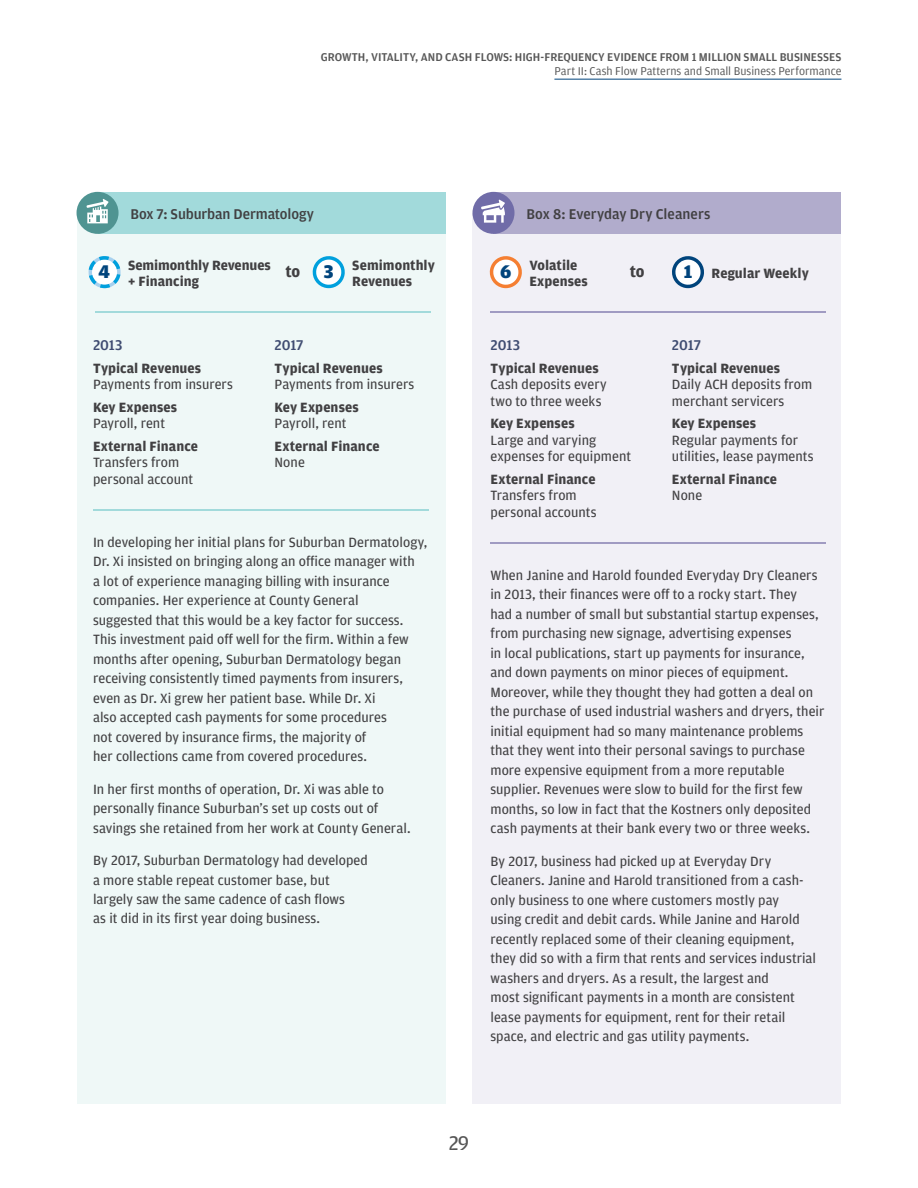
<style>
.page{position:relative;width:918px;height:1188px;background:#fff}
.page>*{position:absolute;margin:0;border:0;box-sizing:border-box;transform-origin:0 0}
.t1{font:21px "Amplitude";color:#565656}
.Paragraph{font:900 19.5px "Amplitude";color:#00447c}
.t2{font:700 16.5px "Amplitude";color:#414042}
.t3{font:500 15px "Amplitude";letter-spacing:-.005em;color:#414042}
.t4{font:500 15px "Amplitude";letter-spacing:-.005em;color:#3f4c71}
.Paragraph-2{font:14.25px/19.5px "Amplitude";color:#414042}
.Paragraph-3{font:700 14.25px/16.5px "Amplitude";color:#414042}
.t5{font:500 12px "Amplitude";color:#565656}
.t6{font:12px "Amplitude TF";color:#565656}
.s1{font-weight:700}
.s2{font-weight:400}
.s3{font-weight:900;font-size:19.5px;color:#00447c}
</style>
<div class="page">
<hr style="left:554px;top:79px;width:287px;height:1px;background:#00447c">
<div style="left:472px;top:213px;width:369px;height:891px;background:#f1f0f6"></div>
<div style="left:77px;top:213px;width:369px;height:891px;background:#eff8f7"></div>
<div style="left:494px;top:192px;width:347px;height:42px;background:#b1accc"></div>
<div style="left:98px;top:192px;width:348px;height:42px;background:#a2dadb"></div>
<hr style="left:93px;top:509px;width:336px;height:1px;background:#a2dadb">
<hr style="left:490px;top:542px;width:336px;height:1px;background:#a09bc2">
<hr style="left:95px;top:312px;width:336px;height:1px;background:#a2dadb">
<hr style="left:490px;top:312px;width:336px;height:1px;background:#a09bc2">
<div style="left:472px;top:192px;width:42px;height:42px;background:#706ca8;border-radius:50%"></div>
<svg style="left:481px;top:200px;width:24px;height:23px"></svg>
<div style="left:77px;top:192px;width:42px;height:42px;background:#4f9492;border-radius:50%"></div>
<svg style="left:87px;top:199px;width:22px;height:24px"></svg>
<svg style="left:88px;top:256px;width:33px;height:32px"></svg>
<svg style="left:312px;top:256px;width:33px;height:32px"></svg>
<svg style="left:489px;top:256px;width:33px;height:32px"></svg>
<svg style="left:672px;top:256px;width:32px;height:32px"></svg>
<p class="t5" style="left:321px;top:50px;width:522px">GROWTH, VITALITY, AND CASH FLOWS: HIGH-FREQUENCY EVIDENCE FROM 1 MILLION SMALL BUSINESSES</p>
<p class="t6" style="left:554px;top:64px;width:289px">Part II: Cash Flow Patterns and Small Business Performance</p>
<h4 class="t3" style="left:131px;top:206px;width:185px">Box 7: Suburban Dermatology</h4>
<p class="Paragraph" style="left:99px;top:261px;width:13px">4</p>
<p class="Paragraph-3" style="left:128px;top:257px;width:144px">Semimonthly Revenues + Financing</p>
<p class="t2" style="left:285px;top:263px;width:16px">to</p>
<p class="Paragraph" style="left:324px;top:261px;width:11px">3</p>
<p class="Paragraph-3" style="left:352px;top:257px;width:84px">Semimonthly<br>Revenues</p>
<h5 class="t4" style="left:93px;top:337px;width:31px">2013</h5>
<p class="Paragraph-2" style="left:93px;top:360px;width:141px;line-height:16.5px"><span class="s1">Typical Revenues<br></span>Payments from insurers</p>
<p class="Paragraph-2" style="left:93px;top:399px;width:86px;line-height:16.5px"><span class="s1">Key Expenses<br></span>Payroll, rent</p>
<p class="Paragraph-2" style="left:93px;top:438px;width:106px;line-height:16.5px"><span class="s1">External Finance<br></span>Transfers from personal account</p>
<h5 class="t4" style="left:275px;top:337px;width:31px">2017</h5>
<p class="Paragraph-2" style="left:275px;top:360px;width:141px;line-height:16.5px"><span class="s1">Typical Revenues<br></span>Payments from insurers</p>
<p class="Paragraph-2" style="left:275px;top:399px;width:86px;line-height:16.5px"><span class="s1">Key Expenses<br></span>Payroll, rent</p>
<p class="Paragraph-3" style="left:275px;top:438px;width:106px">External Finance<br><span class="s2">None</span></p>
<p class="Paragraph-2" style="left:93px;top:533px;width:336px">In developing her initial plans for Suburban Dermatology, Dr. Xi insisted on bringing along an office manager with<br>a lot of experience managing billing with insurance companies. Her experience at County General<br>suggested that this would be a key factor for success.<br>This investment paid off well for the firm. Within a few months after opening, Suburban Dermatology began receiving consistently timed payments from insurers, even as Dr. Xi grew her patient base. While Dr. Xi<br>also accepted cash payments for some procedures<br>not covered by insurance firms, the majority of<br>her collections came from covered procedures.</p>
<p class="Paragraph-2" style="left:93px;top:779px;width:319px">In her first months of operation, Dr. Xi was able to personally finance Suburban’s set up costs out of savings she retained from her work at County General.</p>
<p class="Paragraph-2" style="left:93px;top:851px;width:276px">By 2017, Suburban Dermatology had developed a more stable repeat customer base, but largely saw the same cadence of cash flows<br>as it did in its first year doing business.</p>
<h4 class="t3" style="left:526px;top:206px;width:185px">Box 8: Everyday Dry Cleaners</h4>
<p class="Paragraph" style="left:500px;top:261px;width:13px">6</p>
<p class="Paragraph-3" style="left:529px;top:257px;width:60px">Volatile<br>Expenses</p>
<p class="t2" style="left:630px;top:263px;width:16px">to</p>
<p class="Paragraph-3" style="left:684px;top:265px;width:127px"><span class="s3">1</span> Regular Weekly</p>
<h5 class="t4" style="left:490px;top:337px;width:31px">2013</h5>
<p class="Paragraph-2" style="left:490px;top:360px;width:118px;line-height:16.5px"><span class="s1">Typical Revenues<br></span>Cash deposits every two to three weeks</p>
<p class="Paragraph-2" style="left:490px;top:416px;width:142px;line-height:16.5px"><span class="s1">Key Expenses<br></span>Large and varying expenses for equipment</p>
<p class="Paragraph-2" style="left:490px;top:471px;width:108px;line-height:16.5px"><span class="s1">External Finance<br></span>Transfers from personal accounts</p>
<h5 class="t4" style="left:672px;top:337px;width:31px">2017</h5>
<p class="Paragraph-2" style="left:672px;top:360px;width:142px;line-height:16.5px"><span class="s1">Typical Revenues<br></span>Daily ACH deposits from merchant servicers</p>
<p class="Paragraph-2" style="left:672px;top:416px;width:143px;line-height:16.5px"><span class="s1">Key Expenses<br></span>Regular payments for utilities, lease payments</p>
<p class="Paragraph-3" style="left:672px;top:471px;width:106px">External Finance<br><span class="s2">None</span></p>
<p class="Paragraph-2" style="left:490px;top:566px;width:335px">When Janine and Harold founded Everyday Dry Cleaners in 2013, their finances were off to a rocky start. They<br>had a number of small but substantial startup expenses, from purchasing new signage, advertising expenses<br>in local publications, start up payments for insurance, and down payments on minor pieces of equipment.<br>Moreover, while they thought they had gotten a deal on the purchase of used industrial washers and dryers, their initial equipment had so many maintenance problems that they went into their personal savings to purchase more expensive equipment from a more reputable supplier. Revenues were slow to build for the first few months, so low in fact that the Kostners only deposited cash payments at their bank every two or three weeks.</p>
<p class="Paragraph-2" style="left:490px;top:851px;width:327px">By 2017, business had picked up at Everyday Dry Cleaners. Janine and Harold transitioned from a cash&shy;only business to one where customers mostly pay<br>using credit and debit cards. While Janine and Harold recently replaced some of their cleaning equipment, they did so with a firm that rents and services industrial washers and dryers. As a result, the largest and<br>most significant payments in a month are consistent lease payments for equipment, rent for their retail space, and electric and gas utility payments.</p>
<h1 class="t1" style="left:449px;top:1132px;width:22px">29</h1>
</div>
